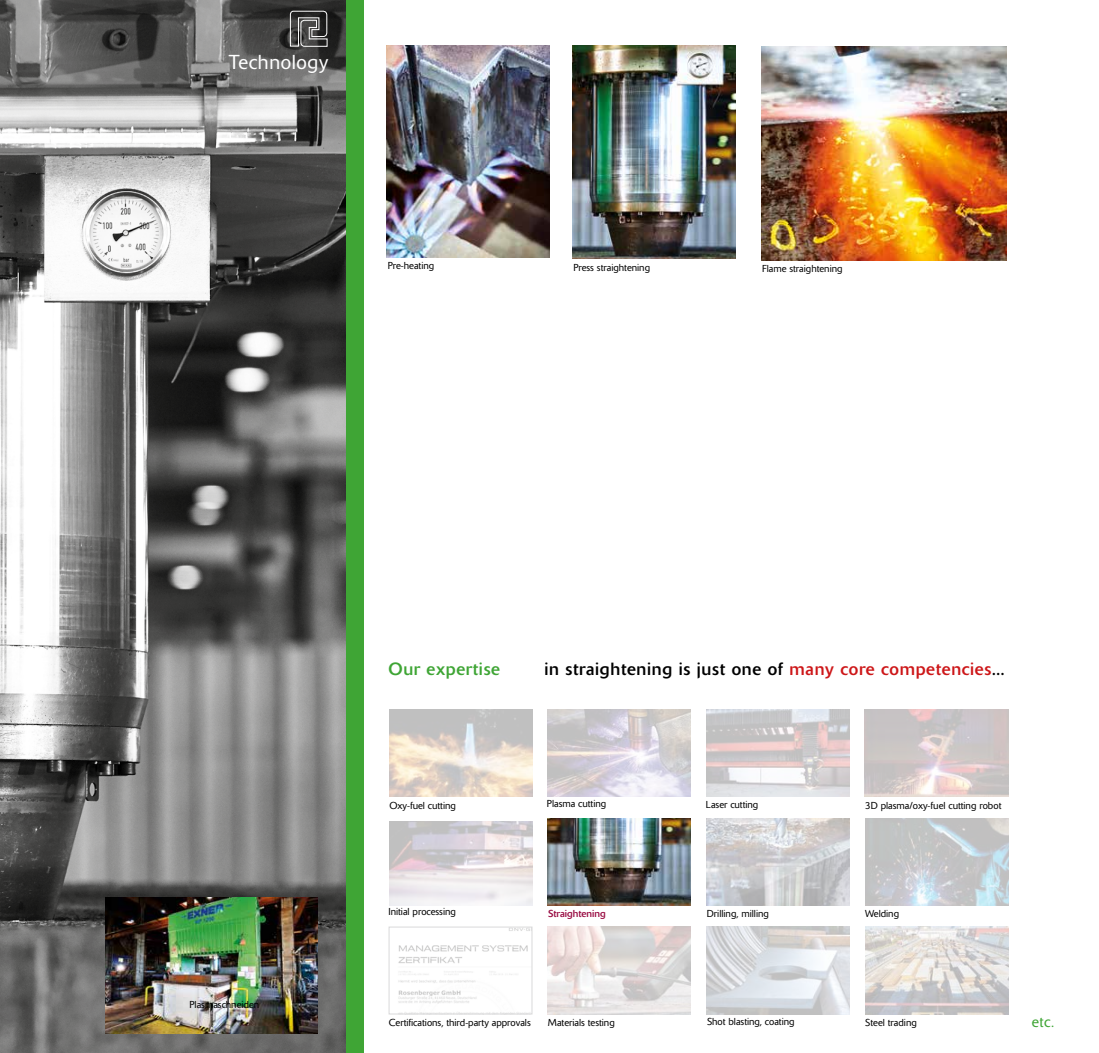
<style>
.page{position:relative;width:1099px;height:1053px;background:#fff}
.page>*{position:absolute;margin:0;border:0;box-sizing:border-box;transform-origin:0 0}
.t1{font:300 20px "Delta";letter-spacing:.03em;color:#fff}
.t2{font:17.5px "Delta";letter-spacing:.04em;color:#000}
.t3{font:17.5px "Delta";letter-spacing:.04em;color:#3fa535}
.t4{font:300 15px "Delta";color:#3fa535}
.t5{font:300 10px "Delta";color:#000}
.t6{font:10px "Delta";color:#990c42}
.s1{color:#cd1719}
</style>
<div class="page">
<img style="left:0;top:0;width:345px;height:1052px">
<img style="left:106px;top:897px;width:211px;height:136px">
<img style="left:387px;top:46px;width:163px;height:211px">
<img style="left:573px;top:46px;width:163px;height:213px">
<img style="left:761px;top:46px;width:245px;height:215px">
<img style="left:398px;top:928px;width:132px;height:76px">
<div style="left:388px;top:926px;width:144px;height:88px;border:1px solid #d9d9da"></div>
<img style="left:547px;top:926px;width:143px;height:87px">
<img style="left:706px;top:926px;width:143px;height:87px">
<img style="left:865px;top:926px;width:143px;height:87px">
<img style="left:389px;top:821px;width:143px;height:84px">
<img style="left:548px;top:818px;width:143px;height:87px">
<img style="left:706px;top:818px;width:143px;height:87px">
<img style="left:865px;top:818px;width:143px;height:87px">
<img style="left:547px;top:709px;width:143px;height:87px">
<img style="left:706px;top:709px;width:143px;height:87px">
<img style="left:864px;top:709px;width:143px;height:87px">
<img style="left:390px;top:709px;width:143px;height:87px">
<div style="left:345px;top:0;width:18px;height:1052px;background:#3fa535"></div>
<svg style="left:289px;top:10px;width:39px;height:37px"></svg>
<h1 class="t1" style="left:229px;top:54px;width:101px">Technology</h1>
<p class="t5" style="left:388px;top:261px;width:48px">Pre-heating</p>
<p class="t5" style="left:573px;top:264px;width:78px">Press straightening</p>
<p class="t5" style="left:762px;top:265px;width:82px">Flame straightening</p>
<p class="t5" style="left:189px;top:1000px;width:71px">Plasmaschneiden</p>
<h2 class="t3" style="left:388px;top:662px;width:113px">Our expertise</h2>
<h2 class="t2" style="left:544px;top:662px;width:461px">in straightening is just one of <span class="s1">many core competencies</span>...</h2>
<p class="t5" style="left:389px;top:801px;width:68px">Oxy-fuel cutting</p>
<p class="t5" style="left:547px;top:800px;width:61px">Plasma cutting</p>
<p class="t5" style="left:706px;top:800px;width:54px">Laser cutting</p>
<p class="t5" style="left:865px;top:801px;width:138px">3D plasma/oxy-fuel cutting robot</p>
<p class="t5" style="left:388px;top:907px;width:69px">Initial processing</p>
<p class="t6" style="left:548px;top:909px;width:59px">Straightening</p>
<p class="t5" style="left:707px;top:909px;width:64px">Drilling, milling</p>
<p class="t5" style="left:865px;top:909px;width:35px">Welding</p>
<p class="t5" style="left:389px;top:1018px;width:143px">Certifications, third-party approvals</p>
<p class="t5" style="left:548px;top:1018px;width:68px">Materials testing</p>
<p class="t5" style="left:707px;top:1018px;width:89px">Shot blasting, coating</p>
<p class="t5" style="left:865px;top:1018px;width:53px">Steel trading</p>
<h3 class="t4" style="left:1031px;top:1015px;width:24px">etc.</h3>
</div>
